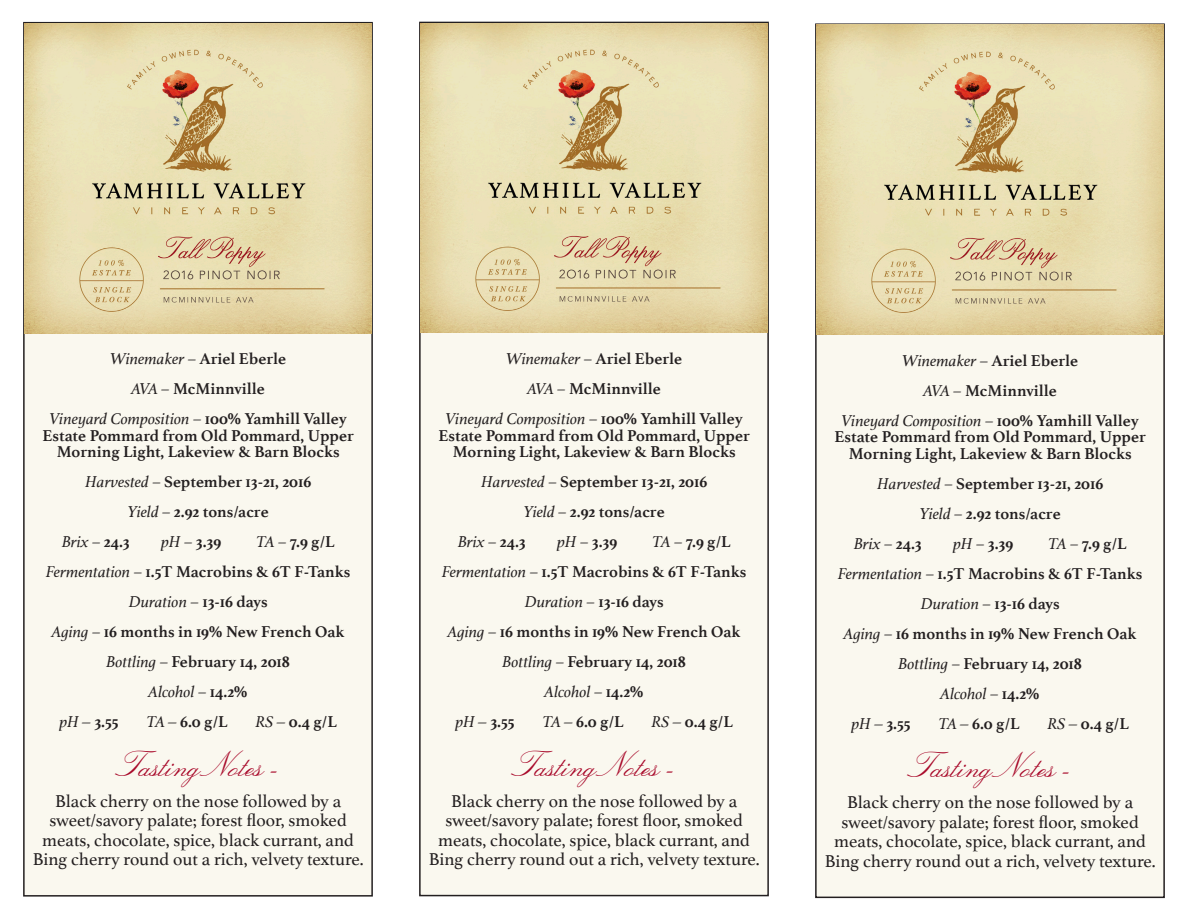
<style>
.page{position:relative;width:1188px;height:918px;background:#fff}
.page>*{position:absolute;margin:0;border:0;box-sizing:border-box;transform-origin:0 0}
.t1{font:36px "Lucia BT";color:#a90a2b}
.t2{font:18px/19.5px "Athelas";color:#231f20;text-align:center}
.t3{font:700 16.5px/16.5px "Athelas";color:#231f20;text-align:center}
.t4{font:italic 16.5px "Athelas";color:#231f20}
.s1{font-weight:400;font-style:italic}
.s2{font-weight:400}
.s3{font-style:normal}
.s4{font-weight:700;font-style:normal}
</style>
<div class="page">
<div style="left:24px;top:23px;width:348px;height:873px;background:#faf8ef"></div>
<img style="left:25px;top:23px;width:346px;height:310px">
<div style="left:420px;top:22px;width:348px;height:874px;background:#faf8ef"></div>
<img style="left:421px;top:23px;width:346px;height:310px">
<div style="left:816px;top:24px;width:348px;height:873px;background:#faf8ef"></div>
<div style="left:815px;top:23px;width:350px;height:875px;border:2px solid #231f20"></div>
<img style="left:817px;top:25px;width:346px;height:310px">
<p class="t3" style="left:110px;top:350px;width:177px"><span class="s1">Winemaker</span> <span class="s2">–</span> Ariel Eberle</p>
<p class="t3" style="left:132px;top:380px;width:135px"><span class="s1">AVA</span> <span class="s2">–</span> McMinnville</p>
<p class="t3" style="left:43px;top:410px;width:313px"><span class="s1">Vineyard Composition</span> <span class="s2">–</span> 100% Yamhill Valley<br>Estate Pommard from Old Pommard, Upper<br>Morning Light, Lakeview &amp; Barn Blocks</p>
<p class="t3" style="left:85px;top:473px;width:228px"><span class="s1">Harvested</span> <span class="s2">–</span> September 13-21, 2016</p>
<p class="t3" style="left:128px;top:503px;width:143px"><span class="s1">Yield</span> <span class="s2">–</span> 2.92 tons/acre</p>
<p class="t4" style="left:62px;top:529px;width:70px">Brix <span class="s3">–</span> <span class="s4">24.3</span></p>
<p class="t3" style="left:161px;top:533px;width:62px"><span class="s1">pH</span> <span class="s2">–</span> 3.39</p>
<p class="t3" style="left:256px;top:533px;width:80px"><span class="s1">TA</span> <span class="s2">–</span> 7.9 g/L</p>
<p class="t3" style="left:46px;top:563px;width:306px"><span class="s1">Fermentation</span> <span class="s2">–</span> 1.5T Macrobins &amp; 6T F-Tanks</p>
<p class="t3" style="left:129px;top:593px;width:140px"><span class="s1">Duration</span> <span class="s2">–</span> 13-16 days</p>
<p class="t3" style="left:52px;top:623px;width:294px"><span class="s1">Aging</span> <span class="s2">–</span> 16 months in 19% New French Oak</p>
<p class="t3" style="left:106px;top:653px;width:185px"><span class="s1">Bottling</span> <span class="s2">–</span> February 14, 2018</p>
<p class="t4" style="left:148px;top:679px;width:101px">Alcohol <span class="s3">–</span> <span class="s4">14.2%</span></p>
<p class="t3" style="left:59px;top:713px;width:60px"><span class="s1">pH –</span> 3.55</p>
<p class="t3" style="left:146px;top:713px;width:83px"><span class="s1">TA –</span> 6.0 g/L</p>
<p class="t3" style="left:255px;top:713px;width:83px"><span class="s1">RS –</span> 0.4 g/L</p>
<p class="t1" style="left:117px;top:744px;width:165px">Tasting Notes -</p>
<p class="t2" style="left:33px;top:791px;width:332px">Black cherry on the nose followed by a sweet/savory palate; forest floor, smoked meats, chocolate, spice, black currant, and Bing cherry round out a rich, velvety texture.</p>
<p class="t3" style="left:506px;top:350px;width:177px"><span class="s1">Winemaker</span> <span class="s2">–</span> Ariel Eberle</p>
<p class="t3" style="left:528px;top:380px;width:135px"><span class="s1">AVA</span> <span class="s2">–</span> McMinnville</p>
<p class="t3" style="left:439px;top:410px;width:313px"><span class="s1">Vineyard Composition</span> <span class="s2">–</span> 100% Yamhill Valley<br>Estate Pommard from Old Pommard, Upper<br>Morning Light, Lakeview &amp; Barn Blocks</p>
<p class="t3" style="left:481px;top:473px;width:228px"><span class="s1">Harvested</span> <span class="s2">–</span> September 13-21, 2016</p>
<p class="t3" style="left:524px;top:503px;width:143px"><span class="s1">Yield</span> <span class="s2">–</span> 2.92 tons/acre</p>
<p class="t4" style="left:458px;top:529px;width:70px">Brix <span class="s3">–</span> <span class="s4">24.3</span></p>
<p class="t3" style="left:557px;top:533px;width:62px"><span class="s1">pH</span> <span class="s2">–</span> 3.39</p>
<p class="t3" style="left:652px;top:533px;width:80px"><span class="s1">TA</span> <span class="s2">–</span> 7.9 g/L</p>
<p class="t3" style="left:442px;top:563px;width:306px"><span class="s1">Fermentation</span> <span class="s2">–</span> 1.5T Macrobins &amp; 6T F-Tanks</p>
<p class="t3" style="left:525px;top:593px;width:140px"><span class="s1">Duration</span> <span class="s2">–</span> 13-16 days</p>
<p class="t3" style="left:448px;top:623px;width:294px"><span class="s1">Aging</span> <span class="s2">–</span> 16 months in 19% New French Oak</p>
<p class="t3" style="left:502px;top:653px;width:185px"><span class="s1">Bottling</span> <span class="s2">–</span> February 14, 2018</p>
<p class="t4" style="left:544px;top:679px;width:101px">Alcohol <span class="s3">–</span> <span class="s4">14.2%</span></p>
<p class="t3" style="left:455px;top:713px;width:60px"><span class="s1">pH –</span> 3.55</p>
<p class="t3" style="left:542px;top:713px;width:83px"><span class="s1">TA –</span> 6.0 g/L</p>
<p class="t3" style="left:651px;top:713px;width:83px"><span class="s1">RS –</span> 0.4 g/L</p>
<p class="t1" style="left:513px;top:744px;width:165px">Tasting Notes -</p>
<p class="t2" style="left:429px;top:790px;width:332px">Black cherry on the nose followed by a sweet/savory palate; forest floor, smoked meats, chocolate, spice, black currant, and Bing cherry round out a rich, velvety texture.</p>
<p class="t3" style="left:902px;top:352px;width:177px"><span class="s1">Winemaker</span> <span class="s2">–</span> Ariel Eberle</p>
<p class="t3" style="left:924px;top:382px;width:135px"><span class="s1">AVA</span> <span class="s2">–</span> McMinnville</p>
<p class="t3" style="left:835px;top:412px;width:313px"><span class="s1">Vineyard Composition</span> <span class="s2">–</span> 100% Yamhill Valley<br>Estate Pommard from Old Pommard, Upper<br>Morning Light, Lakeview &amp; Barn Blocks</p>
<p class="t3" style="left:877px;top:475px;width:228px"><span class="s1">Harvested</span> <span class="s2">–</span> September 13-21, 2016</p>
<p class="t3" style="left:920px;top:505px;width:143px"><span class="s1">Yield</span> <span class="s2">–</span> 2.92 tons/acre</p>
<p class="t4" style="left:854px;top:531px;width:70px">Brix <span class="s3">–</span> <span class="s4">24.3</span></p>
<p class="t3" style="left:953px;top:535px;width:62px"><span class="s1">pH</span> <span class="s2">–</span> 3.39</p>
<p class="t3" style="left:1048px;top:535px;width:80px"><span class="s1">TA</span> <span class="s2">–</span> 7.9 g/L</p>
<p class="t3" style="left:838px;top:565px;width:306px"><span class="s1">Fermentation</span> <span class="s2">–</span> 1.5T Macrobins &amp; 6T F-Tanks</p>
<p class="t3" style="left:921px;top:595px;width:140px"><span class="s1">Duration</span> <span class="s2">–</span> 13-16 days</p>
<p class="t3" style="left:844px;top:625px;width:294px"><span class="s1">Aging</span> <span class="s2">–</span> 16 months in 19% New French Oak</p>
<p class="t3" style="left:898px;top:655px;width:185px"><span class="s1">Bottling</span> <span class="s2">–</span> February 14, 2018</p>
<p class="t4" style="left:940px;top:681px;width:101px">Alcohol <span class="s3">–</span> <span class="s4">14.2%</span></p>
<p class="t3" style="left:851px;top:715px;width:60px"><span class="s1">pH –</span> 3.55</p>
<p class="t3" style="left:938px;top:715px;width:83px"><span class="s1">TA –</span> 6.0 g/L</p>
<p class="t3" style="left:1047px;top:715px;width:83px"><span class="s1">RS –</span> 0.4 g/L</p>
<p class="t1" style="left:909px;top:746px;width:165px">Tasting Notes -</p>
<p class="t2" style="left:825px;top:792px;width:332px">Black cherry on the nose followed by a sweet/savory palate; forest floor, smoked meats, chocolate, spice, black currant, and Bing cherry round out a rich, velvety texture.</p>
</div>
